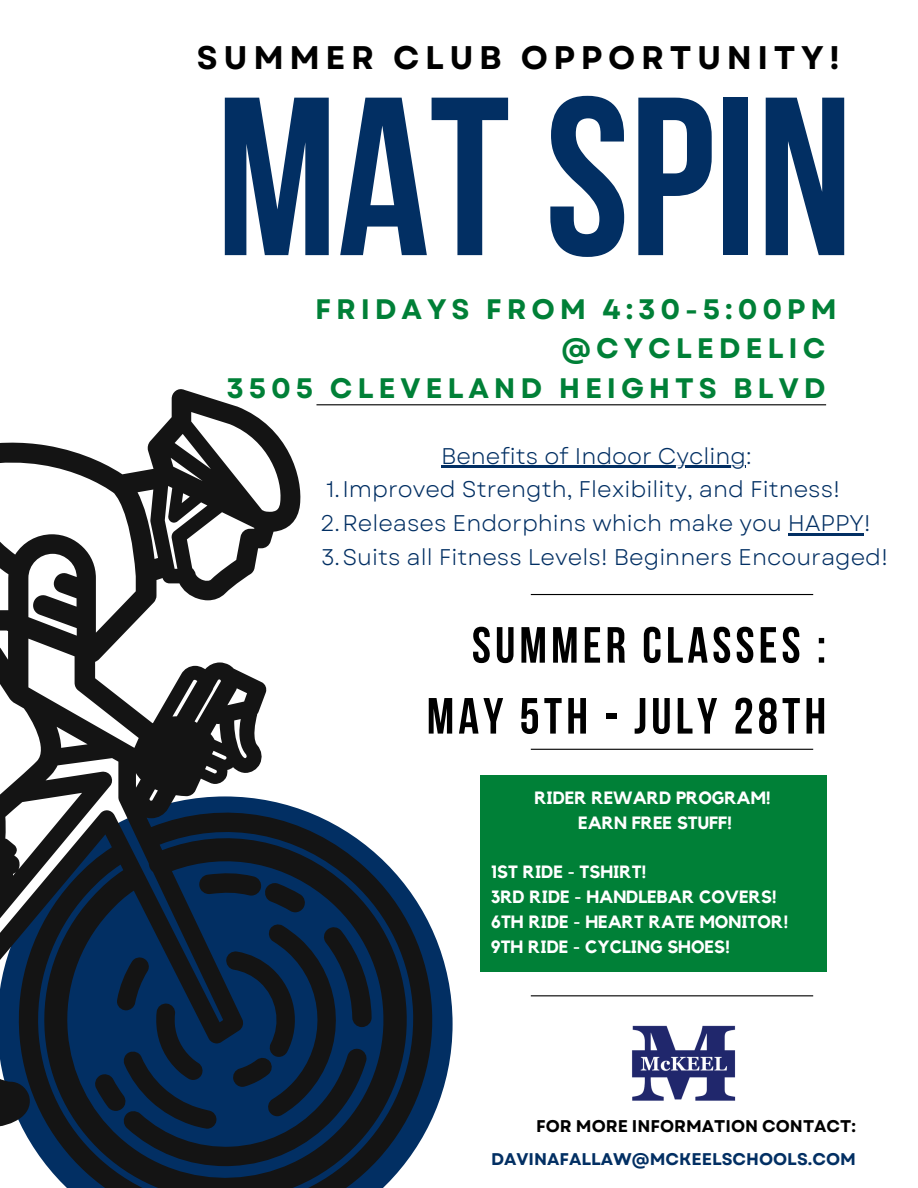
<style>
.page{position:relative;width:918px;height:1188px;background:#fff}
.page>*{position:absolute;margin:0;border:0;box-sizing:border-box;transform-origin:0 0}
.t1{font:225px "Bebas Neue Cyrillic";color:#022f63}
.t2{font:50.85px/70.9px "Bebas Neue Cyrillic";letter-spacing:.08em;color:#000;text-align:right}
.t3{font:700 32.7px "Garet";letter-spacing:.175em;color:#000}
.t4{font:700 28.2px "Garet";letter-spacing:.175em;color:#008037}
.t5{font:22.65px/33.8px "Garet";color:#022f63}
.t6{font:700 17.7px/24.8px "Kollektif";color:#fff;text-align:center}
.t7{font:700 16.95px "Garet";color:#022f63}
.t8{font:700 16.95px "Garet";color:#000}
</style>
<div class="page">
<svg style="left:435px;top:936px;width:18px;height:176px;fill:#022f63"></svg>
<svg style="left:0;top:389px;width:435px;height:799px"></svg>
<div style="left:481px;top:775px;width:345px;height:197px;background:#008037"></div>
<hr style="left:531px;top:995px;width:282px;height:1px;background:#000">
<hr style="left:531px;top:594px;width:282px;height:1px;background:#000">
<hr style="left:531px;top:749px;width:282px;height:1px;background:#000">
<hr style="left:316px;top:404px;width:510px;height:1px;background:#000">
<img style="left:632px;top:1025px;width:104px;height:76px">
<hr style="left:788px;top:533px;width:76px;height:3px;background:#022f63">
<hr style="left:441px;top:466px;width:305px;height:2px;background:#022f63">
<h3 class="t3" style="left:197px;top:34px;width:644px">SUMMER CLUB OPPORTUNITY!</h3>
<h1 class="t1" style="left:216px;top:86px;width:638px">MAT SPIN</h1>
<p class="t4" style="left:315px;top:289px;width:523px">FRIDAYS FROM 4:30-5:00PM</p>
<p class="t4" style="left:562px;top:328px;width:265px">@CYCLEDELIC</p>
<p class="t4" style="left:227px;top:367px;width:600px">3505 CLEVELAND HEIGHTS BLVD</p>
<p class="t5" style="left:441px;top:439px;width:312px">Benefits of Indoor Cycling:</p>
<p class="t5" style="left:320px;top:473px;width:570px">1.Improved Strength, Flexibility, and Fitness!<br>2.Releases Endorphins which make you HAPPY!<br>3.Suits all Fitness Levels! Beginners Encouraged!</p>
<h2 class="t2" style="left:427px;top:614px;width:401px">SUMMER CLASSES :<br>MAY 5TH - JULY 28TH</h2>
<p class="t6" style="left:534px;top:786px;width:238px">RIDER REWARD PROGRAM!<br>EARN FREE STUFF!</p>
<p class="t6" style="left:491px;top:860px;width:299px;text-align:left">1ST RIDE - TSHIRT!<br>3RD RIDE - HANDLEBAR COVERS!<br>6TH RIDE - HEART RATE MONITOR!<br>9TH RIDE - CYCLING SHOES!</p>
<p class="t8" style="left:536px;top:1114px;width:321px">FOR MORE INFORMATION CONTACT:</p>
<p class="t7" style="left:491px;top:1147px;width:366px">DAVINAFALLAW@MCKEELSCHOOLS.COM</p>
</div>
